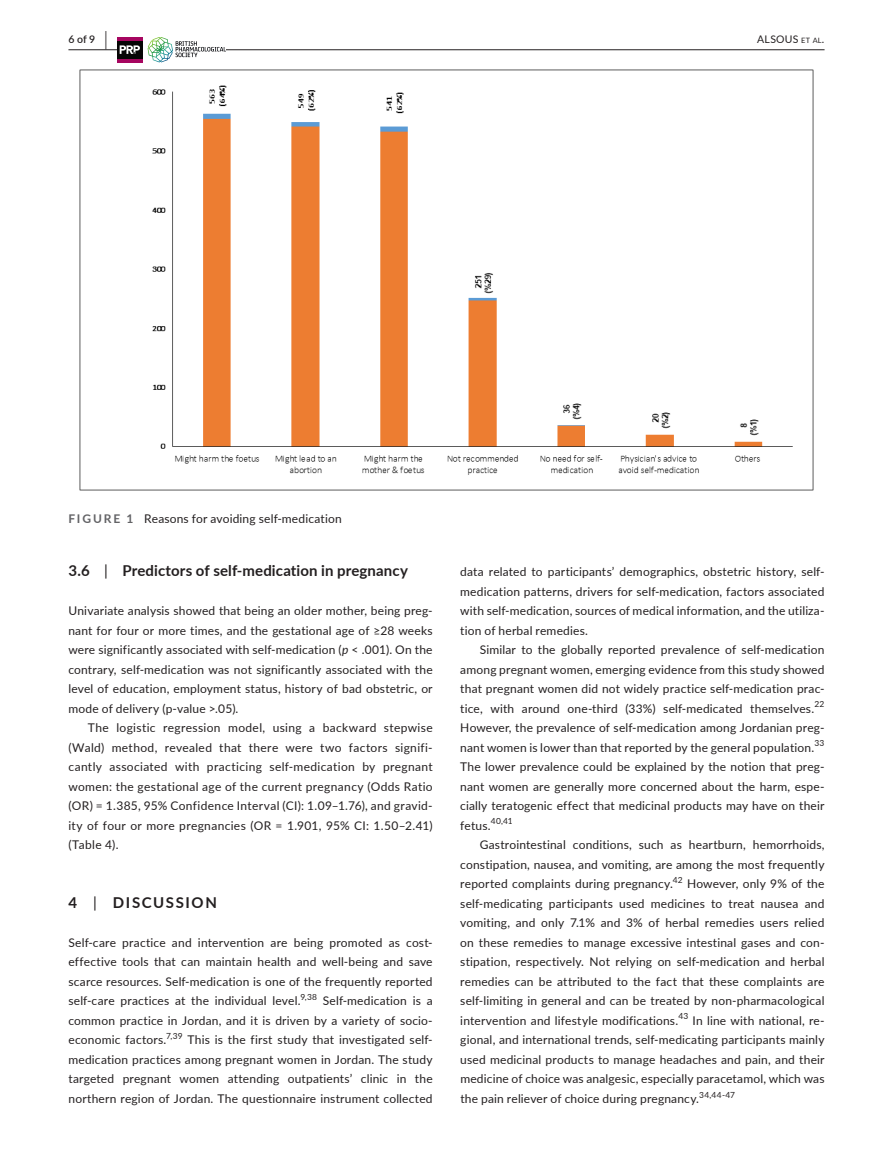
<style>
.page{position:relative;width:893px;height:1174px;background:#fff}
.page>*{position:absolute;margin:0;border:0;box-sizing:border-box;transform-origin:0 0}
.t1{font:700 15px "Lato";letter-spacing:.01em;color:#231f20}
.t2{font:700 15px "Lato";letter-spacing:.11em;color:#231f20}
.t3{font:12px/19.5px "Lato";letter-spacing:.015em;color:#231f20;text-align:justify}
.t4{font:10.5px "Lato";letter-spacing:.02em;color:#231f20}
.t5{font:600 10.5px "Lato";color:#231f20}
.t6{font:8.4px "Lato";color:#231f20}
.s1{font-size:19.5px}
.s2{font-size:7.35px}
.s3{font-weight:700;color:#636366}
.s4{font-weight:400}
.s5{font-style:italic}
</style>
<div class="page">
<hr style="left:68px;top:49px;width:756px;height:1px;background:#231f20">
<svg style="left:142px;top:37px;width:6px;height:25px"></svg>
<div style="left:117px;top:37px;width:25px;height:25px;background:#070606"></div>
<hr style="left:117px;top:37px;width:25px;height:3px;background:#a60660">
<hr style="left:117px;top:59px;width:25px;height:3px;background:#a60660">
<svg style="left:120px;top:45px;width:20px;height:9px"></svg>
<svg style="left:148px;top:37px;width:78px;height:25px"></svg>
<img style="left:80px;top:69px;width:733px;height:421px">
<p class="t5" style="left:68px;top:31px;width:40px">6 of 9 <span class="s1">|</span></p>
<p class="t4" style="left:757px;top:31px;width:69px">ALSOUS <span class="s2">et al</span>.</p>
<p class="t3" style="left:68px;top:508px;width:275px"><span class="s3">FIGURE 1</span> Reasons for avoiding self-medication</p>
<p class="t1" style="left:68px;top:560px;width:341px">3.6 <span class="s4">|</span> Predictors of self-medication in pregnancy</p>
<p class="t3" style="left:68px;top:600px;width:366px">Univariate analysis showed that being an older mother, being preg&shy;nant for four or more times, and the gestational age of ≥28 weeks were significantly associated with self-medication (<span class="s5">p</span> &lt; .001). On the contrary, self-medication was not significantly associated with the level of education, employment status, history of bad obstetric, or mode of delivery (p-value &gt;.05).</p>
<p class="t3" style="left:68px;top:717px;width:366px;text-indent:20px">The logistic regression model, using a backward stepwise (Wald) method, revealed that there were two factors signifi&shy;cantly associated with practicing self-medication by pregnant women: the gestational age of the current pregnancy (Odds Ratio (OR) = 1.385, 95% Confidence Interval (CI): 1.09–1.76), and gravid&shy;ity of four or more pregnancies (OR = 1.901, 95% CI: 1.50–2.41) (Table 4).</p>
<p class="t2" style="left:68px;top:891px;width:150px">4 <span class="s4">|</span> DISCUSSION</p>
<p class="t3" style="left:68px;top:932px;width:366px">Self-care practice and intervention are being promoted as cost&shy;effective tools that can maintain health and well-being and save scarce resources. Self-medication is one of the frequently reported self-care practices at the individual level.<sup>9,38</sup> Self-medication is a common practice in Jordan, and it is driven by a variety of socio&shy;economic factors.<sup>7,39</sup> This is the first study that investigated self&shy;medication practices among pregnant women in Jordan. The study targeted pregnant women attending outpatients’ clinic in the northern region of Jordan. The questionnaire instrument collected</p>
<p class="t3" style="left:460px;top:561px;width:366px">data related to participants’ demographics, obstetric history, self&shy;medication patterns, drivers for self-medication, factors associated with self-medication, sources of medical information, and the utiliza&shy;tion of herbal remedies.</p>
<p class="t3" style="left:460px;top:639px;width:366px;text-indent:19px">Similar to the globally reported prevalence of self-medication among pregnant women, emerging evidence from this study showed that pregnant women did not widely practice self-medication prac&shy;tice, with around one-third (33%) self-medicated themselves.</p>
<p class="t6" style="left:815px;top:698px;width:11px">22</p>
<p class="t3" style="left:460px;top:717px;width:366px">However, the prevalence of self-medication among Jordanian preg&shy;nant women is lower than that reported by the general population.</p>
<p class="t6" style="left:814px;top:737px;width:11px">33</p>
<p class="t3" style="left:460px;top:756px;width:366px">The lower prevalence could be explained by the notion that preg&shy;nant women are generally more concerned about the harm, espe&shy;cially teratogenic effect that medicinal products may have on their fetus.<sup>40,41</sup></p>
<p class="t3" style="left:460px;top:834px;width:366px;text-indent:20px">Gastrointestinal conditions, such as heartburn, hemorrhoids, constipation, nausea, and vomiting, are among the most frequently reported complaints during pregnancy.</p>
<p class="t6" style="left:673px;top:874px;width:11px">42</p>
<p class="t3" style="left:460px;top:873px;width:366px;text-indent:227px">However, only 9% of the self-medicating participants used medicines to treat nausea and vomiting, and only 7.1% and 3% of herbal remedies users relied on these remedies to manage excessive intestinal gases and con&shy;stipation, respectively. Not relying on self-medication and herbal remedies can be attributed to the fact that these complaints are self-limiting in general and can be treated by non-pharmacological intervention and lifestyle modifications.<sup>43</sup> In line with national, re&shy;gional, and international trends, self-medicating participants mainly used medicinal products to manage headaches and pain, and their medicine of choice was analgesic, especially paracetamol, which was the pain reliever of choice during pregnancy.<sup>34,44-47</sup></p>
</div>
